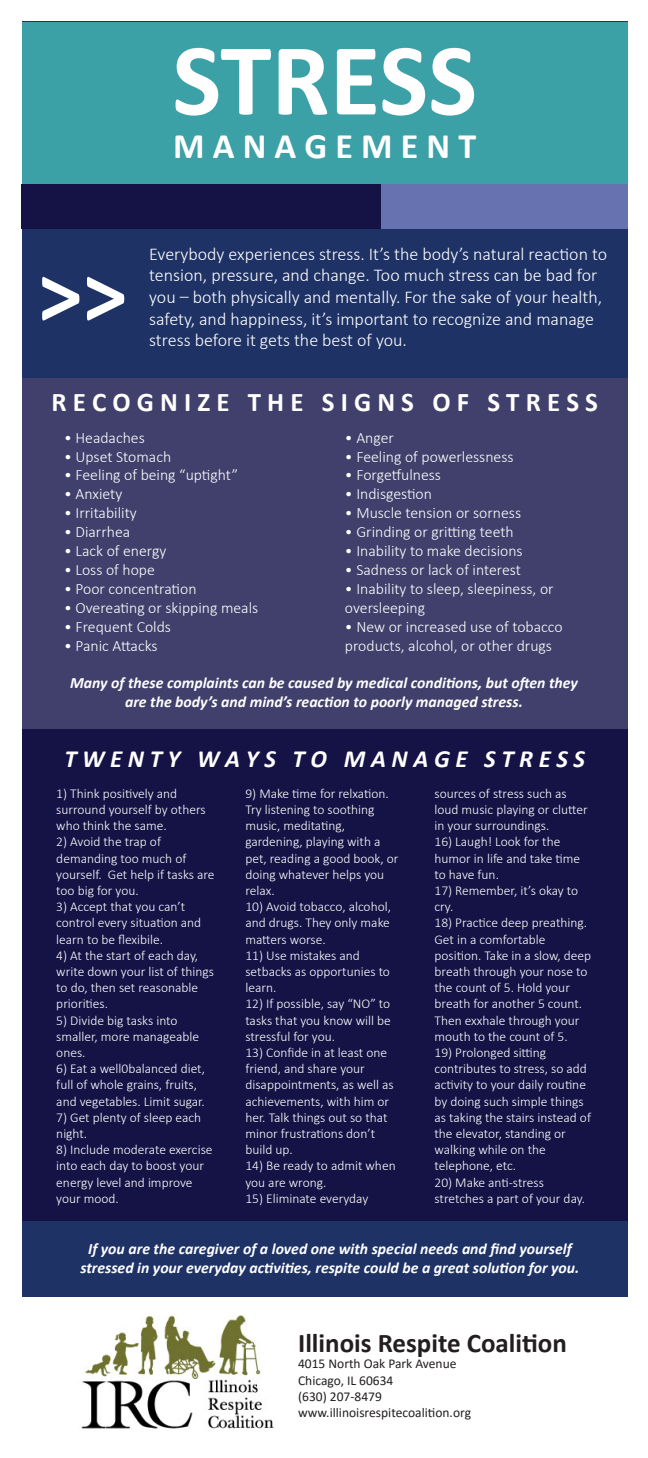
<style>
.page{position:relative;width:648px;height:1458px;background:#fff}
.page>*{position:absolute;margin:0;border:0;box-sizing:border-box;transform-origin:0 0}
.t1{font:700 103.5px "Calibri";color:#fff}
.t2{font:700 90px "Calibri";color:#fff}
.t3{font:700 36px "Calibri";color:#fff}
.t4{font:700 27px "Calibri";color:#fff}
.t5{font:700 27px "Calibri";color:#231f20}
.t6{font:italic 700 24.75px "Calibri";color:#fff}
.t7{font:300 18px/21.6px "Calibri";color:#fff}
.t8{font:300 15.75px/18.9px "Calibri";color:#fff}
.t9{font:italic 700 15.75px/18.9px "Calibri";color:#fff;text-align:center}
.t10{font:300 13.5px/16.2px "Calibri";color:#fff}
.t11{font:13.5px/16.2px "Calibri";color:#231f20}
</style>
<div class="page">
<div style="left:22px;top:22px;width:606px;height:1275px;background:#1e3266"></div>
<img style="left:81px;top:1315px;width:193px;height:114px">
<div style="left:22px;top:22px;width:606px;height:162px;background:#3ba1a7"></div>
<div style="left:22px;top:184px;width:361px;height:45px;background:#151246"></div>
<div style="left:381px;top:184px;width:247px;height:45px;background:#6773b0"></div>
<div style="left:22px;top:378px;width:606px;height:351px;background:#41406c"></div>
<div style="left:22px;top:729px;width:606px;height:492px;background:#151246"></div>
<h1 class="t1" style="left:172px;top:7px;width:306px">STRESS</h1>
<h3 class="t3" style="left:173px;top:120px;width:305px">M A N A G E M E N T</h3>
<h2 class="t2" style="left:38px;top:231px;width:91px">&gt;&gt;</h2>
<p class="t7" style="left:149px;top:243px;width:459px">Everybody experiences stress. It’s the body’s natural reaction to tension, pressure, and change. Too much stress can be bad for you both physically and mentally. For the sake of your health, safety, and happiness, it’s important to recognize and manage stress before it gets the best of you.</p>
<h3 class="t4" style="left:52px;top:383px;width:548px">R E C O G N I Z E T H E S I G N S O F S T R E S S</h3>
<p class="t8" style="left:64px;top:428px;width:82px">• Headaches</p>
<p class="t8" style="left:64px;top:447px;width:109px">• Upset Stomach</p>
<p class="t8" style="left:64px;top:466px;width:176px">• Feeling of being “uptight”</p>
<p class="t8" style="left:64px;top:485px;width:60px">• Anxiety</p>
<p class="t8" style="left:64px;top:503px;width:74px">• Irritability</p>
<p class="t8" style="left:64px;top:522px;width:68px">• Diarrhea</p>
<p class="t8" style="left:64px;top:541px;width:104px">• Lack of energy</p>
<p class="t8" style="left:64px;top:560px;width:92px">• Loss of hope</p>
<p class="t8" style="left:64px;top:579px;width:134px">• Poor concentration</p>
<p class="t8" style="left:64px;top:598px;width:196px">• Overeating or skipping meals</p>
<p class="t8" style="left:64px;top:617px;width:108px">• Frequent Colds</p>
<p class="t8" style="left:64px;top:636px;width:95px">• Panic Attacks</p>
<p class="t8" style="left:345px;top:428px;width:50px">• Anger</p>
<p class="t8" style="left:345px;top:447px;width:170px">• Feeling of powerlessness</p>
<p class="t8" style="left:345px;top:466px;width:98px">• Forgetfulness</p>
<p class="t8" style="left:345px;top:485px;width:89px">• Indisgestion</p>
<p class="t8" style="left:345px;top:503px;width:178px">• Muscle tension or sorness</p>
<p class="t8" style="left:345px;top:522px;width:170px">• Grinding or gritting teeth</p>
<p class="t8" style="left:345px;top:541px;width:179px">• Inability to make decisions</p>
<p class="t8" style="left:345px;top:560px;width:177px">• Sadness or lack of interest</p>
<p class="t8" style="left:345px;top:579px;width:210px">• Inability to sleep, sleepiness, or oversleeping</p>
<p class="t8" style="left:345px;top:617px;width:219px">• New or increased use of tobacco products, alcohol, or other drugs</p>
<p class="t9" style="left:70px;top:673px;width:509px">Many of these complaints can be caused by medical conditions, but often they are the body’s and mind’s reaction to poorly managed stress.</p>
<h3 class="t6" style="left:64px;top:741px;width:522px">T W E N T Y W A Y S T O M A N A G E S T R E S S</h3>
<p class="t10" style="left:56px;top:785px;width:151px">1) Think positively and surround yourself by others who think the same.</p>
<p class="t10" style="left:56px;top:834px;width:160px">2) Avoid the trap of demanding too much of yourself. Get help if tasks are too big for you.</p>
<p class="t10" style="left:56px;top:898px;width:146px">3) Accept that you can’t control every situation and learn to be flexibile.</p>
<p class="t10" style="left:56px;top:947px;width:159px">4) At the start of each day, write down your list of things to do, then set reasonable priorities.</p>
<p class="t10" style="left:56px;top:1012px;width:144px">5) Divide big tasks into smaller, more manageable ones.</p>
<p class="t10" style="left:56px;top:1060px;width:150px">6) Eat a well0balanced diet, full of whole grains, fruits, and vegetables. Limit sugar.</p>
<p class="t10" style="left:56px;top:1109px;width:147px">7) Get plenty of sleep each night.</p>
<p class="t10" style="left:56px;top:1141px;width:158px">8) Include moderate exercise into each day to boost your energy level and improve your mood.</p>
<p class="t10" style="left:245px;top:785px;width:155px">9) Make time for relxation.<br>Try listening to soothing music, meditating, gardening, playing with a pet, reading a good book, or doing whatever helps you relax.</p>
<p class="t10" style="left:245px;top:898px;width:147px;text-align:justify">10) Avoid tobacco, alcohol, and drugs. They only make matters worse.</p>
<p class="t10" style="left:245px;top:947px;width:146px">11) Use mistakes and setbacks as opportunies to learn.</p>
<p class="t10" style="left:245px;top:996px;width:147px;text-align:justify">12) If possible, say “NO” to tasks that you know will be stressful for you.</p>
<p class="t10" style="left:245px;top:1044px;width:150px">13) Confide in at least one friend, and share your disappointments, as well as achievements, with him or her. Talk things out so that minor frustrations don’t build up.</p>
<p class="t10" style="left:245px;top:1158px;width:152px">14) Be ready to admit when you are wrong.</p>
<p class="t10" style="left:245px;top:1190px;width:124px">15) Eliminate everyday</p>
<p class="t10" style="left:435px;top:785px;width:155px">sources of stress such as loud music playing or clutter in your surroundings.</p>
<p class="t10" style="left:435px;top:834px;width:147px">16) Laugh! Look for the humor in life and take time to have fun.</p>
<p class="t10" style="left:435px;top:882px;width:145px">17) Remember, it’s okay to cry.</p>
<p class="t10" style="left:435px;top:915px;width:158px">18) Practice deep preathing.<br>Get in a comfortable position. Take in a slow, deep breath through your nose to the count of 5. Hold your breath for another 5 count.<br>Then exxhale through your mouth to the count of 5.</p>
<p class="t10" style="left:435px;top:1044px;width:158px">19) Prolonged sitting contributes to stress, so add activity to your daily routine by doing such simple things as taking the stairs instead of the elevator, standing or walking while on the telephone, etc.</p>
<p class="t10" style="left:435px;top:1174px;width:152px">20) Make anti-stress stretches a part of your day.</p>
<p class="t9" style="left:80px;top:1239px;width:501px">If you are the caregiver of a loved one with special needs and find yourself stressed in your everyday activities, respite could be a great solution for you.</p>
<h3 class="t5" style="left:298px;top:1324px;width:270px">Illinois Respite Coalition</h3>
<p class="t11" style="left:298px;top:1355px;width:174px">4015 North Oak Park Avenue<br>Chicago, IL 60634<br>(630) 207-8479 www.illinoisrespitecoalition.org</p>
</div>
